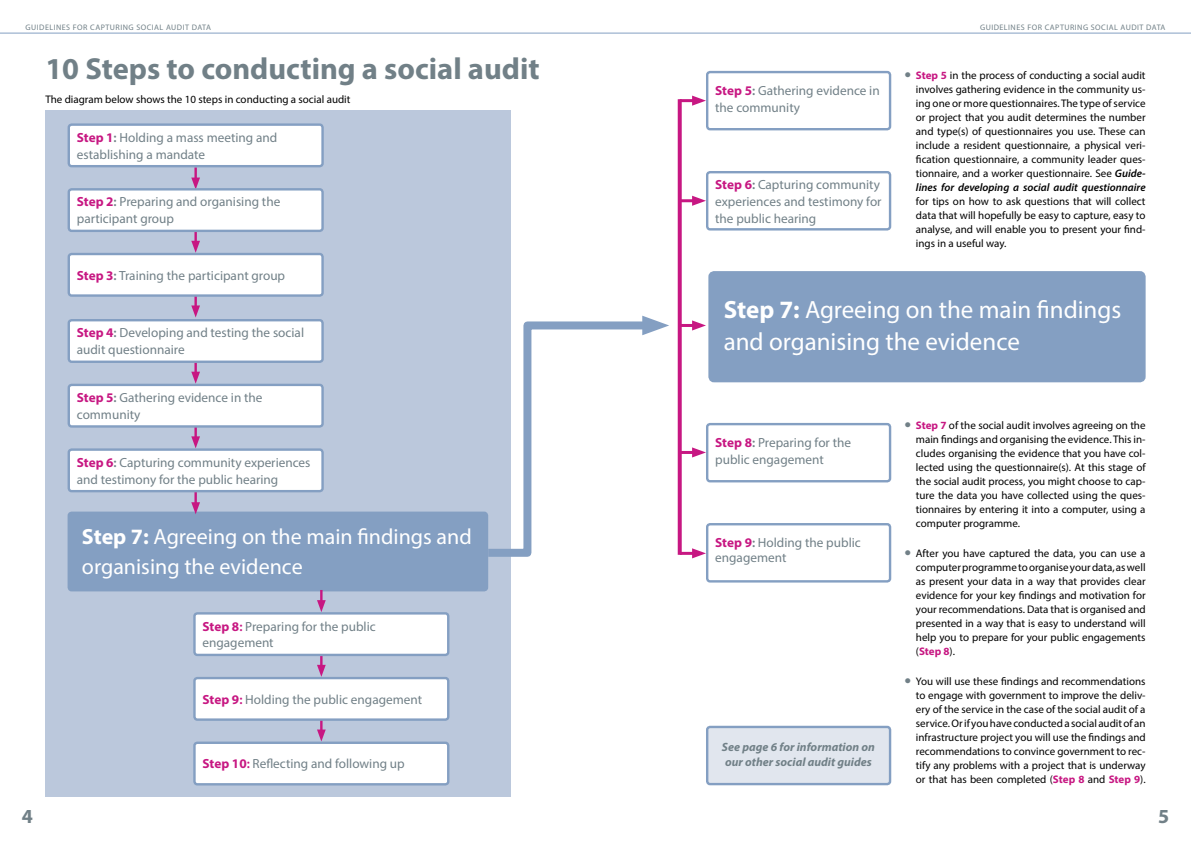
<style>
.page{position:relative;width:1191px;height:842px;background:#fff}
.page>*{position:absolute;margin:0;border:0;box-sizing:border-box;transform-origin:0 0}
.t1{font:700 30.5px "Myriad Pro";color:#718087}
.t2{font:25px/32px "Myriad Pro";color:#fff}
.t3{font:22px/29.5px "Myriad Pro";color:#fff}
.t4{font:700 20px "Myriad Pro";color:#718087}
.t5{font:13.2px/16.9px "Myriad Pro";color:#718087}
.t6{font:italic 700 12px/15px "Myriad Pro";color:#718087}
.t7{font:11px/14px "Myriad Pro";color:#000;text-align:justify}
.t8{font:8px "Myriad Pro";letter-spacing:.06em;color:#718087}
.s1{font-weight:700;color:#c71782}
.s2{font-weight:600}
.s3{font-weight:700}
.s4{font-weight:600;color:#c71782}
.s5{font-size:24px;color:#718087}
.s6{font-weight:600;font-style:italic}
</style>
<div class="page">
<hr style="left:0;top:33px;width:1191px;height:1px;background:#849fc2">
<div style="left:45px;top:110px;width:465px;height:687px;background:#bbc8dc"></div>
<div style="left:710px;top:273px;width:434px;height:108px;background:#849fc2;border-radius:4px"></div>
<div style="left:708px;top:271px;width:437px;height:111px;border:3px solid #849fc2;border-radius:4px"></div>
<svg style="left:677px;top:99px;width:4px;height:456px;background:#d14299"></svg>
<div style="left:706px;top:71px;width:185px;height:59px;border:2px solid #849fc2;border-radius:3px"></div>
<div style="left:706px;top:171px;width:185px;height:60px;border:2px solid #849fc2;border-radius:3px"></div>
<div style="left:706px;top:423px;width:185px;height:59px;border:2px solid #849fc2;border-radius:3px"></div>
<div style="left:706px;top:523px;width:185px;height:59px;border:2px solid #849fc2;border-radius:3px"></div>
<div style="left:707px;top:727px;width:183px;height:57px;background:#e1e6ee;border-radius:3px"></div>
<div style="left:706px;top:726px;width:185px;height:59px;border:2px solid #849fc2;border-radius:3px"></div>
<hr style="left:679px;top:199px;width:18px;height:3px;background:#c71782">
<svg style="left:692px;top:196px;width:14px;height:10px"></svg>
<hr style="left:679px;top:324px;width:18px;height:3px;background:#c71782">
<svg style="left:692px;top:320px;width:14px;height:10px"></svg>
<hr style="left:679px;top:99px;width:18px;height:3px;background:#c71782">
<svg style="left:692px;top:96px;width:14px;height:10px"></svg>
<hr style="left:679px;top:451px;width:18px;height:3px;background:#c71782">
<svg style="left:692px;top:447px;width:14px;height:10px"></svg>
<hr style="left:679px;top:552px;width:18px;height:3px;background:#c71782">
<svg style="left:692px;top:548px;width:14px;height:10px"></svg>
<div style="left:69px;top:513px;width:418px;height:77px;background:#849fc2;border-radius:3px"></div>
<div style="left:68px;top:512px;width:420px;height:79px;border:2px solid #849fc2;border-radius:3px"></div>
<hr style="left:194px;top:167px;width:3px;height:15px;background:#c71782">
<svg style="left:191px;top:178px;width:9px;height:10px"></svg>
<hr style="left:194px;top:231px;width:3px;height:14px;background:#c71782">
<svg style="left:191px;top:241px;width:9px;height:12px"></svg>
<hr style="left:194px;top:295px;width:3px;height:15px;background:#c71782">
<svg style="left:191px;top:305px;width:9px;height:12px"></svg>
<hr style="left:194px;top:361px;width:3px;height:15px;background:#c71782">
<svg style="left:191px;top:372px;width:9px;height:12px"></svg>
<hr style="left:194px;top:426px;width:3px;height:15px;background:#c71782">
<svg style="left:191px;top:436px;width:9px;height:12px"></svg>
<hr style="left:194px;top:492px;width:3px;height:15px;background:#c71782">
<svg style="left:191px;top:502px;width:9px;height:12px"></svg>
<svg style="left:317px;top:590px;width:9px;height:22px"></svg>
<svg style="left:317px;top:656px;width:9px;height:21px"></svg>
<svg style="left:317px;top:721px;width:9px;height:20px"></svg>
<div style="left:69px;top:189px;width:253px;height:42px;background:#fff;border-radius:3px"></div>
<div style="left:68px;top:188px;width:256px;height:44px;border:2px solid #849fc2;border-radius:3px"></div>
<div style="left:69px;top:125px;width:253px;height:41px;background:#fff;border-radius:3px"></div>
<div style="left:68px;top:123px;width:256px;height:44px;border:2px solid #849fc2;border-radius:3px"></div>
<div style="left:69px;top:254px;width:253px;height:42px;background:#fff;border-radius:3px"></div>
<div style="left:68px;top:253px;width:256px;height:44px;border:2px solid #849fc2;border-radius:3px"></div>
<div style="left:69px;top:320px;width:253px;height:42px;background:#fff;border-radius:3px"></div>
<div style="left:68px;top:319px;width:256px;height:44px;border:2px solid #849fc2;border-radius:3px"></div>
<div style="left:69px;top:385px;width:253px;height:41px;background:#fff;border-radius:3px"></div>
<div style="left:68px;top:384px;width:256px;height:44px;border:2px solid #849fc2;border-radius:3px"></div>
<div style="left:69px;top:450px;width:253px;height:41px;background:#fff;border-radius:3px"></div>
<div style="left:68px;top:448px;width:256px;height:44px;border:2px solid #849fc2;border-radius:3px"></div>
<div style="left:194px;top:613px;width:254px;height:42px;background:#fff;border-radius:3px"></div>
<div style="left:193px;top:612px;width:256px;height:44px;border:2px solid #849fc2;border-radius:3px"></div>
<div style="left:194px;top:678px;width:254px;height:42px;background:#fff;border-radius:3px"></div>
<div style="left:193px;top:677px;width:256px;height:44px;border:2px solid #849fc2;border-radius:3px"></div>
<div style="left:194px;top:743px;width:254px;height:41px;background:#fff;border-radius:3px"></div>
<div style="left:193px;top:741px;width:256px;height:44px;border:2px solid #849fc2;border-radius:3px"></div>
<svg style="left:480px;top:317px;width:163px;height:244px"></svg>
<svg style="left:642px;top:316px;width:27px;height:19px"></svg>
<p class="t8" style="left:26px;top:22px;width:187px">GUIDELINES FOR CAPTURING SOCIAL AUDIT DATA</p>
<p class="t8" style="left:980px;top:22px;width:187px">GUIDELINES FOR CAPTURING SOCIAL AUDIT DATA</p>
<h1 class="t1" style="left:45px;top:49px;width:496px">10 Steps to conducting a social audit</h1>
<p class="t7" style="left:45px;top:92px;width:307px">The diagram below shows the 10 steps in conducting a social audit</p>
<p class="t5" style="left:77px;top:129px;width:202px"><span class="s1">Step 1</span><span class="s2">:</span> Holding a mass meeting and establishing a mandate</p>
<p class="t5" style="left:77px;top:193px;width:205px"><span class="s1">Step 2</span><span class="s2">:</span> Preparing and organising the participant group</p>
<p class="t5" style="left:77px;top:267px;width:210px"><span class="s1">Step 3</span><span class="s2">:</span> Training the participant group</p>
<p class="t5" style="left:77px;top:324px;width:229px"><span class="s1">Step 4</span><span class="s2">:</span> Developing and testing the social audit questionnaire</p>
<p class="t5" style="left:77px;top:389px;width:187px"><span class="s1">Step 5</span><span class="s2">:</span> Gathering evidence in the community</p>
<p class="t5" style="left:77px;top:454px;width:235px"><span class="s1">Step 6</span><span class="s2">:</span> Capturing community experiences and testimony for the public hearing</p>
<h3 class="t3" style="left:82px;top:522px;width:391px"><span class="s3">Step 7:</span> Agreeing on the main findings and organising the evidence</h3>
<p class="t5" style="left:202px;top:617px;width:175px"><span class="s1">Step 8</span><span class="s4">:</span> Preparing for the public engagement</p>
<p class="t5" style="left:202px;top:691px;width:221px"><span class="s1">Step 9</span><span class="s4">:</span> Holding the public engagement</p>
<p class="t5" style="left:202px;top:755px;width:204px"><span class="s1">Step 10</span><span class="s4">:</span> Reflecting and following up</p>
<p class="t5" style="left:715px;top:82px;width:166px"><span class="s1">Step 5</span><span class="s2">:</span> Gathering evidence in the community</p>
<p class="t5" style="left:715px;top:176px;width:168px"><span class="s1">Step 6</span><span class="s2">:</span> Capturing community experiences and testimony for the public hearing</p>
<p class="t7" style="left:916px;top:68px;width:231px;text-indent:-11px"><span class="s5">•</span> <span class="s1">Step 5</span> in the process of conducting a social audit involves gathering evidence in the community us&shy;ing one or more questionnaires. The type of service or project that you audit determines the number and type(s) of questionnaires you use. These can include a resident questionnaire, a physical veri&shy;fication questionnaire, a community leader ques&shy;tionnaire, and a worker questionnaire. See <span class="s6">Guide&shy;lines for developing a social audit questionnaire</span></p>
<p class="t7" style="left:916px;top:194px;width:231px">for tips on how to ask questions that will collect data that will hopefully be easy to capture, easy to analyse, and will enable you to present your find&shy;ings in a useful way.</p>
<h2 class="t2" style="left:723px;top:293px;width:399px"><span class="s3">Step 7:</span> Agreeing on the main findings and organising the evidence</h2>
<p class="t5" style="left:715px;top:434px;width:137px"><span class="s1">Step 8</span><span class="s2">:</span> Preparing for the public engagement</p>
<p class="t5" style="left:715px;top:535px;width:147px;line-height:14.5px"><span class="s1">Step 9</span><span class="s2">:</span> Holding the public engagement</p>
<p class="t6" style="left:722px;top:739px;width:154px">See page 6 for information on our other social audit guides</p>
<p class="t7" style="left:916px;top:418px;width:231px;text-indent:-11px"><span class="s5">•</span> <span class="s1">Step 7</span> of the social audit involves agreeing on the main findings and organising the evidence. This in&shy;cludes organising the evidence that you have col&shy;lected using the questionnaire(s). At this stage of the social audit process, you might choose to cap&shy;ture the data you have collected using the ques&shy;tionnaires by entering it into a computer, using a computer programme.</p>
<p class="t7" style="left:916px;top:546px;width:231px;text-indent:-11px"><span class="s5">•</span> After you have captured the data, you can use a computer programme to organise your data, as well as present your data in a way that provides clear evidence for your key findings and motivation for your recommendations. Data that is organised and presented in a way that is easy to understand will help you to prepare for your public engagements (<span class="s1">Step 8</span>).</p>
<p class="t7" style="left:916px;top:674px;width:231px;text-indent:-11px"><span class="s5">•</span> You will use these findings and recommendations to engage with government to improve the deliv&shy;ery of the service in the case of the social audit of a service. Or if you have conducted a social audit of an infrastructure project you will use the findings and recommendations to convince government to rec&shy;tify any problems with a project that is underway or that has been completed (<span class="s1">Step 8</span> and <span class="s1">Step 9</span>).</p>
<h3 class="t4" style="left:22px;top:804px;width:13px">4</h3>
<h3 class="t4" style="left:1158px;top:804px;width:13px">5</h3>
</div>
